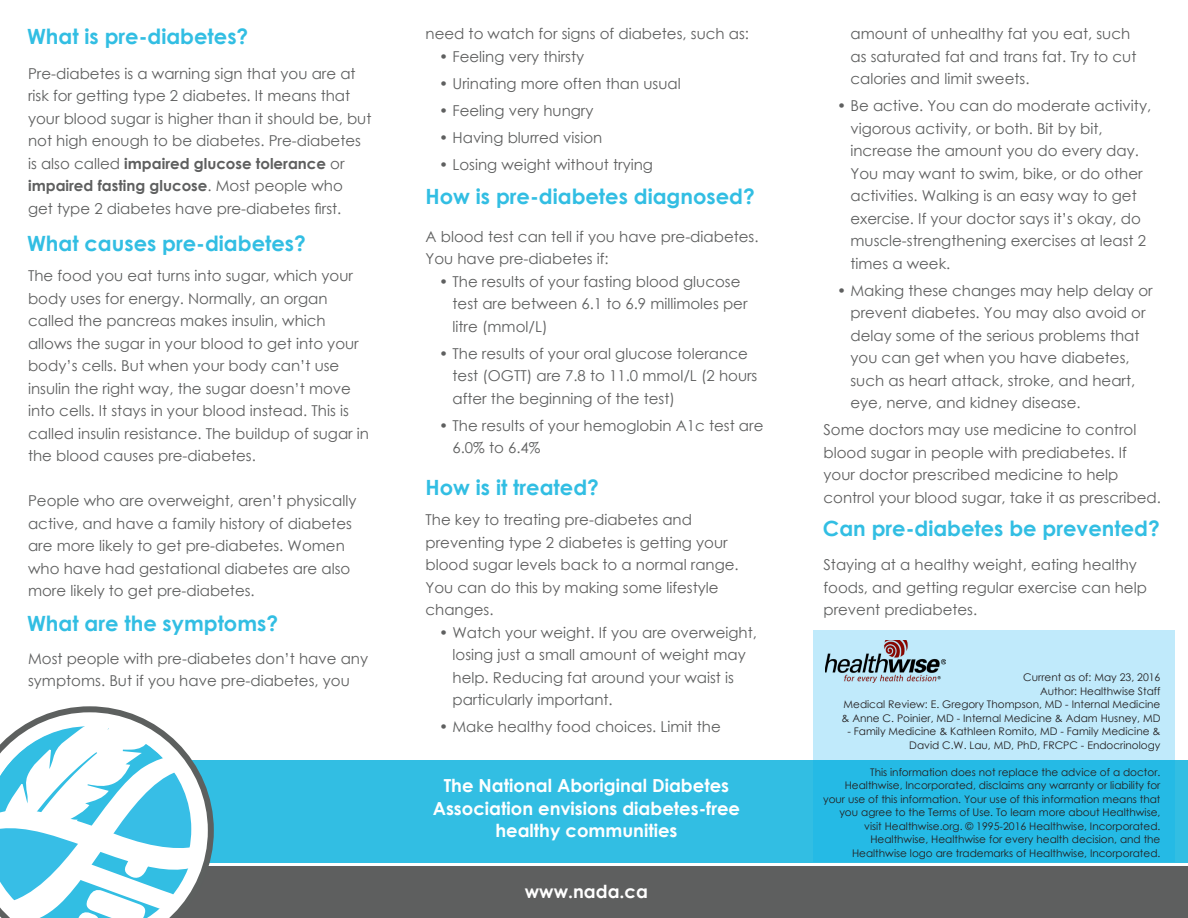
<style>
.page{position:relative;width:1188px;height:918px;background:#fff}
.page>*{position:absolute;margin:0;border:0;box-sizing:border-box;transform-origin:0 0}
.body_10_on_15{font:700 21px "Century Gothic";color:#32bee3}
.body_10_on_15-2{font:700 18px/22.5px "Century Gothic";color:#fff;text-align:center}
.body_10_on_15-3{font:15px/22.5px "Century Gothic";color:#5e5f5f}
.t1{font:15px/22.5px "Century Gothic";color:#5e5e5e}
.body_10_on_15-4{font:10.5px/13.5px "Century Gothic";color:#231f20;text-align:right}
.s1{font-weight:700}
</style>
<div class="page">
<div style="left:87px;top:760px;width:1101px;height:103px;background:#32bee3"></div>
<div style="left:87px;top:866px;width:1101px;height:52px;background:#5e5f5f"></div>
<svg style="left:27px;top:706px;width:187px;height:160px"></svg>
<svg style="left:0;top:723px;width:203px;height:195px"></svg>
<svg style="left:813px;top:630px;width:361px;height:232px;fill:#c0eafb"></svg>
<img style="left:825px;top:640px;width:121px;height:42px">
<p class="body_10_on_15" style="left:27px;top:20px;width:223px">What is pre-diabetes?</p>
<p class="body_10_on_15-3" style="left:28px;top:62px;width:345px">Pre-diabetes is a warning sign that you are at risk for getting type 2 diabetes. It means that your blood sugar is higher than it should be, but not high enough to be diabetes. Pre-diabetes is also called <span class="s1">impaired glucose tolerance</span> or <span class="s1">impaired fasting glucose</span>. Most people who<br>get type 2 diabetes have pre-diabetes first.</p>
<p class="body_10_on_15" style="left:27px;top:228px;width:280px">What causes pre-diabetes?</p>
<p class="body_10_on_15-3" style="left:28px;top:264px;width:343px">The food you eat turns into sugar, which your body uses for energy. Normally, an organ called the pancreas makes insulin, which allows the sugar in your blood to get into your body’s cells. But when your body can’t use insulin the right way, the sugar doesn’t move into cells. It stays in your blood instead. This is called insulin resistance. The buildup of sugar in the blood causes pre-diabetes.</p>
<p class="body_10_on_15-3" style="left:28px;top:489px;width:330px">People who are overweight, aren’t physically active, and have a family history of diabetes are more likely to get pre-diabetes. Women who have had gestational diabetes are also more likely to get pre-diabetes.</p>
<p class="body_10_on_15" style="left:27px;top:608px;width:253px">What are the symptoms?</p>
<p class="body_10_on_15-3" style="left:28px;top:647px;width:342px">Most people with pre-diabetes don’t have any symptoms. But if you have pre-diabetes, you</p>
<p class="body_10_on_15-3" style="left:426px;top:22px;width:325px">need to watch for signs of diabetes, such as:</p>
<p class="body_10_on_15-3" style="left:439px;top:45px;width:147px">• Feeling very thirsty</p>
<p class="body_10_on_15-3" style="left:439px;top:72px;width:243px">• Urinating more often than usual</p>
<p class="body_10_on_15-3" style="left:439px;top:99px;width:156px">• Feeling very hungry</p>
<p class="body_10_on_15-3" style="left:439px;top:126px;width:165px">• Having blurred vision</p>
<p class="body_10_on_15-3" style="left:439px;top:153px;width:215px">• Losing weight without trying</p>
<p class="body_10_on_15" style="left:426px;top:180px;width:331px">How is pre-diabetes diagnosed?</p>
<p class="body_10_on_15-3" style="left:426px;top:225px;width:335px">A blood test can tell if you have pre-diabetes.<br>You have pre-diabetes if:</p>
<p class="body_10_on_15-3" style="left:453px;top:270px;width:297px;text-indent:-14px">• The results of your fasting blood glucose test are between 6.1 to 6.9 millimoles per litre (mmol/L)</p>
<p class="body_10_on_15-3" style="left:453px;top:342px;width:306px;text-indent:-14px">• The results of your oral glucose tolerance test (OGTT) are 7.8 to 11.0 mmol/L (2 hours after the beginning of the test)</p>
<p class="body_10_on_15-3" style="left:453px;top:414px;width:312px;text-indent:-14px">• The results of your hemoglobin A1c test are<br>6.0% to 6.4%</p>
<p class="body_10_on_15" style="left:426px;top:472px;width:175px">How is it treated?</p>
<p class="t1" style="left:426px;top:508px;width:315px">The key to treating pre-diabetes and preventing type 2 diabetes is getting your blood sugar levels back to a normal range.<br>You can do this by making some lifestyle changes.</p>
<p class="body_10_on_15-3" style="left:453px;top:621px;width:306px;text-indent:-14px">• Watch your weight. If you are overweight, losing just a small amount of weight may help. Reducing fat around your waist is particularly important.</p>
<p class="body_10_on_15-3" style="left:439px;top:715px;width:283px">• Make healthy food choices. Limit the</p>
<p class="body_10_on_15-2" style="left:433px;top:774px;width:309px">The National Aboriginal Diabetes<br>Association envisions diabetes-free healthy communities</p>
<p class="body_10_on_15-2" style="left:525px;top:879px;width:125px">www.nada.ca</p>
<p class="body_10_on_15-3" style="left:850px;top:22px;width:287px">amount of unhealthy fat you eat, such as saturated fat and trans fat. Try to cut calories and limit sweets.</p>
<p class="body_10_on_15-3" style="left:850px;top:94px;width:302px;text-indent:-14px">• Be active. You can do moderate activity, vigorous activity, or both. Bit by bit, increase the amount you do every day.<br>You may want to swim, bike, or do other activities. Walking is an easy way to get exercise. If your doctor says it’s okay, do muscle-strengthening exercises at least 2 times a week.</p>
<p class="body_10_on_15-3" style="left:850px;top:279px;width:304px;text-indent:-14px">• Making these changes may help delay or prevent diabetes. You may also avoid or delay some of the serious problems that you can get when you have diabetes, such as heart attack, stroke, and heart, eye, nerve, and kidney disease.</p>
<p class="t1" style="left:824px;top:418px;width:339px">Some doctors may use medicine to control blood sugar in people with prediabetes. If your doctor prescribed medicine to help control your blood sugar, take it as prescribed.</p>
<p class="body_10_on_15" style="left:823px;top:513px;width:338px">Can pre-diabetes be prevented?</p>
<p class="body_10_on_15-3" style="left:824px;top:553px;width:325px">Staying at a healthy weight, eating healthy foods, and getting regular exercise can help prevent prediabetes.</p>
<p class="body_10_on_15-4" style="left:1023px;top:671px;width:139px">Current as of: May 23, 2016</p>
<p class="body_10_on_15-4" style="left:1040px;top:684px;width:122px">Author: Healthwise Staff</p>
<p class="body_10_on_15-4" style="left:841px;top:698px;width:321px;text-align:left">Medical Review: E. Gregory Thompson, MD - Internal Medicine &amp; Anne C. Poinier, MD - Internal Medicine &amp; Adam Husney, MD</p>
<p class="body_10_on_15-4" style="left:847px;top:725px;width:315px">- Family Medicine &amp; Kathleen Romito, MD - Family Medicine &amp;<br>David C.W. Lau, MD, PhD, FRCPC - Endocrinology</p>
<p class="body_10_on_15-4" style="left:823px;top:765px;width:339px">This information does not replace the advice of a doctor.<br>Healthwise, Incorporated, disclaims any warranty or liability for your use of this information. Your use of this information means that you agree to the Terms of Use. To learn more about Healthwise, visit Healthwise.org. © 1995-2016 Healthwise, Incorporated.<br>Healthwise, Healthwise for every health decision, and the Healthwise logo are trademarks of Healthwise, Incorporated.</p>
</div>
